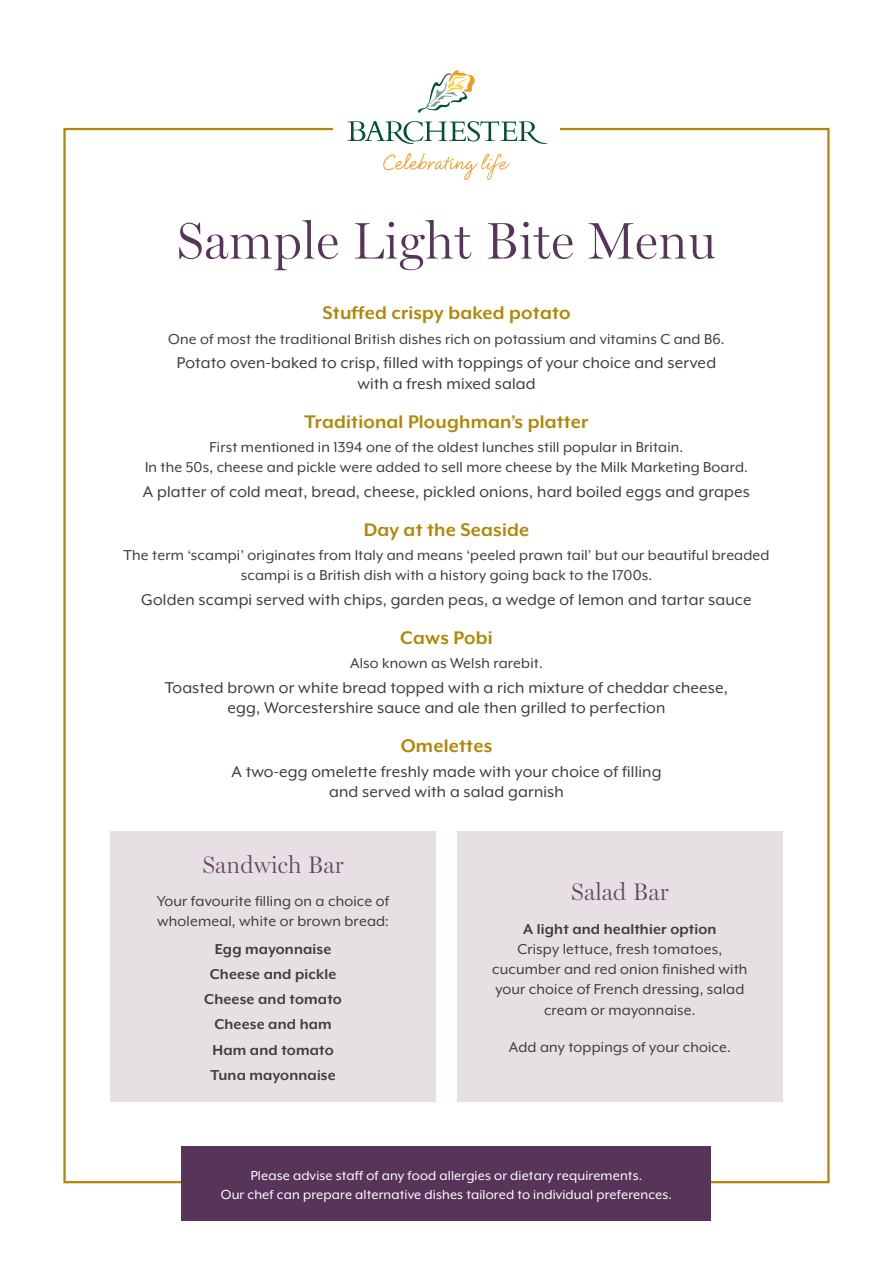
<style>
.page{position:relative;width:893px;height:1263px;background:#fff}
.page>*{position:absolute;margin:0;border:0;box-sizing:border-box;transform-origin:0 0}
.t1{font:300 51.75px "Miller Display";letter-spacing:.01em;color:#57345a}
.t2{font:300 24px "Miller Display";letter-spacing:.01em;color:#654464}
.t3{font:700 21px "Mr Eaves XL Mod OT";letter-spacing:.01em;color:#b28705}
.t4{font:18px/20.2px "Mr Eaves XL Mod OT";letter-spacing:.01em;color:#3e3e3f;text-align:center}
.t5{font:16.5px/20.2px "Mr Eaves XL Mod OT";letter-spacing:.01em;color:#3e3e3f;text-align:center}
.t6{font:700 16.5px "Mr Eaves XL Mod OT";letter-spacing:.01em;color:#3e3e3f}
.t7{font:15px/19.5px "Mr Eaves XL Mod OT";letter-spacing:.01em;color:#fff;text-align:center}
</style>
<div class="page">
<svg style="left:418px;top:70px;width:57px;height:43px"></svg>
<svg style="left:347px;top:121px;width:200px;height:23px"></svg>
<svg style="left:383px;top:153px;width:127px;height:27px"></svg>
<div style="left:111px;top:831px;width:325px;height:271px;background:#e6e0e4"></div>
<div style="left:457px;top:831px;width:325px;height:271px;background:#e6e0e4"></div>
<div style="left:182px;top:1146px;width:529px;height:74px;background:#57345a"></div>
<p class="t1" style="left:177px;top:210px;width:541px">Sample Light Bite Menu</p>
<p class="t3" style="left:322px;top:303px;width:250px">Stuffed crispy baked potato</p>
<p class="t5" style="left:168px;top:329px;width:558px">One of most the traditional British dishes rich on potassium and vitamins C and B6.</p>
<p class="t4" style="left:177px;top:353px;width:541px">Potato oven-baked to crisp, filled with toppings of your choice and served with a fresh mixed salad</p>
<p class="t3" style="left:305px;top:411px;width:285px">Traditional Ploughman’s platter</p>
<p class="t5" style="left:145px;top:437px;width:604px">First mentioned in 1394 one of the oldest lunches still popular in Britain.<br>In the 50s, cheese and pickle were added to sell more cheese by the Milk Marketing Board.</p>
<p class="t4" style="left:143px;top:481px;width:608px">A platter of cold meat, bread, cheese, pickled onions, hard boiled eggs and grapes</p>
<p class="t3" style="left:364px;top:519px;width:167px">Day at the Seaside</p>
<p class="t5" style="left:123px;top:545px;width:648px">The term ‘scampi’ originates from Italy and means ‘peeled prawn tail’ but our beautiful breaded scampi is a British dish with a history going back to the 1700s.</p>
<p class="t4" style="left:141px;top:589px;width:612px">Golden scampi served with chips, garden peas, a wedge of lemon and tartar sauce</p>
<p class="t3" style="left:400px;top:627px;width:94px">Caws Pobi</p>
<p class="t5" style="left:350px;top:653px;width:194px">Also known as Welsh rarebit.</p>
<p class="t4" style="left:165px;top:677px;width:565px">Toasted brown or white bread topped with a rich mixture of cheddar cheese, egg, Worcestershire sauce and ale then grilled to perfection</p>
<p class="t3" style="left:401px;top:735px;width:93px">Omelettes</p>
<p class="t4" style="left:231px;top:761px;width:432px">A two-egg omelette freshly made with your choice of filling and served with a salad garnish</p>
<p class="t2" style="left:202px;top:850px;width:143px">Sandwich Bar</p>
<p class="t5" style="left:157px;top:891px;width:234px;text-align:left">Your favourite filling on a choice of wholemeal, white or brown bread:</p>
<p class="t6" style="left:215px;top:940px;width:118px">Egg mayonnaise</p>
<p class="t6" style="left:210px;top:965px;width:128px">Cheese and pickle</p>
<p class="t6" style="left:204px;top:991px;width:139px">Cheese and tomato</p>
<p class="t6" style="left:214px;top:1016px;width:119px">Cheese and ham</p>
<p class="t6" style="left:212px;top:1041px;width:123px">Ham and tomato</p>
<p class="t6" style="left:210px;top:1066px;width:127px">Tuna mayonnaise</p>
<p class="t2" style="left:571px;top:877px;width:99px">Salad Bar</p>
<p class="t6" style="left:523px;top:920px;width:195px">A light and healthier option</p>
<p class="t5" style="left:492px;top:939px;width:257px">Crispy lettuce, fresh tomatoes, cucumber and red onion finished with your choice of French dressing, salad cream or mayonnaise.</p>
<p class="t5" style="left:509px;top:1037px;width:224px">Add any toppings of your choice.</p>
<p class="t7" style="left:221px;top:1165px;width:453px">Please advise staff of any food allergies or dietary requirements.<br>Our chef can prepare alternative dishes tailored to individual preferences.</p>
</div>
